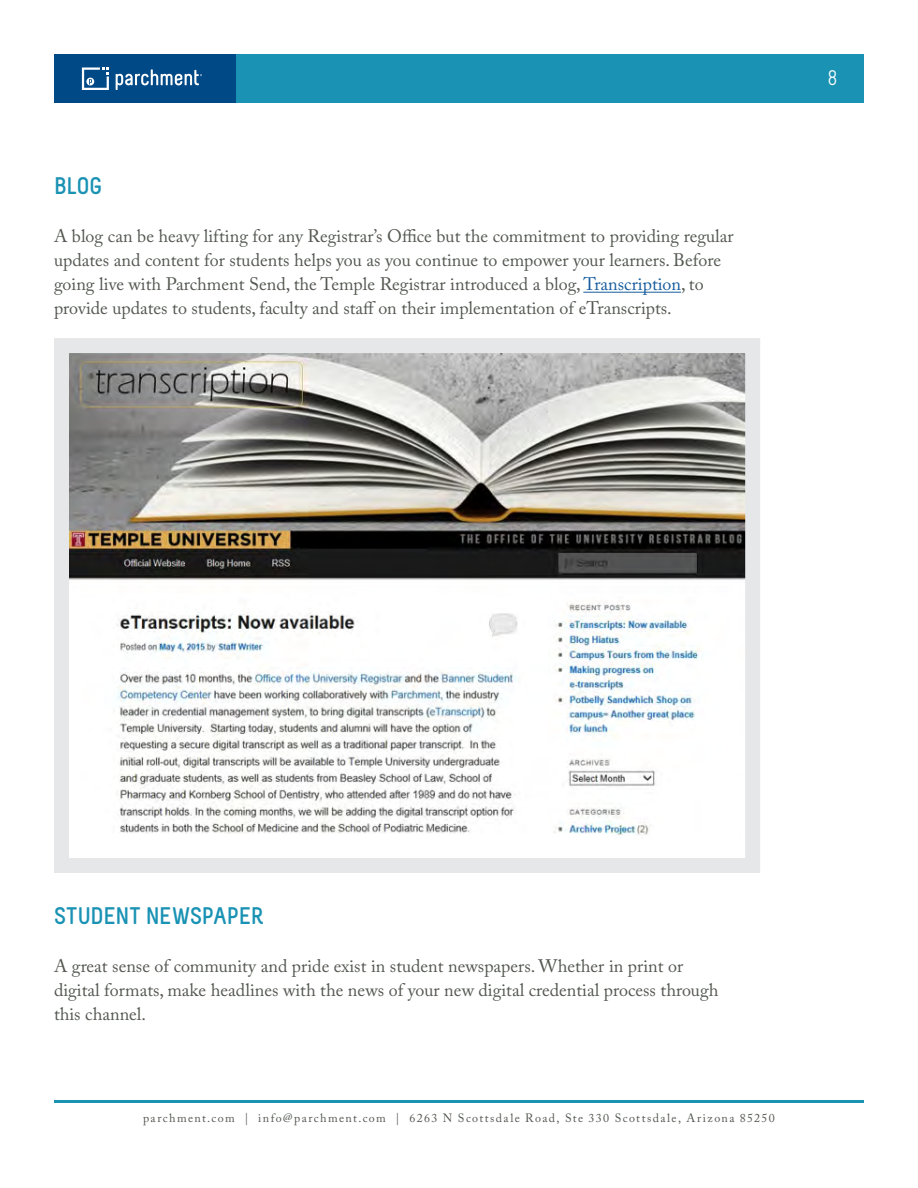
<style>
.page{position:relative;width:918px;height:1188px;background:#fff}
.page>*{position:absolute;margin:0;border:0;box-sizing:border-box;transform-origin:0 0}
.subhead{font:700 24px "Melbourne";letter-spacing:.005em;color:#1992b3}
.t1{font:21px "Melbourne";color:#fff}
.Body{font:18px/24px "Adobe Caslon Pro";color:#535850}
.t2{font:12px "Adobe Caslon Pro";letter-spacing:.115em;color:#535850}
.s1{color:#175d9e}
</style>
<div class="page">
<div style="left:236px;top:54px;width:628px;height:49px;background:#1992b3"></div>
<div style="left:54px;top:54px;width:182px;height:49px;background:#004987"></div>
<hr style="left:54px;top:1100px;width:810px;height:3px;background:#1992b3">
<svg style="left:116px;top:69px;width:86px;height:21px"></svg>
<svg style="left:82px;top:68px;width:27px;height:22px"></svg>
<hr style="left:583px;top:292px;width:98px;height:1px;background:#175d9e">
<img style="left:70px;top:354px;width:674px;height:481px">
<div style="left:54px;top:338px;width:706px;height:535px;border:15px solid #e6e7e9"></div>
<p class="subhead" style="left:54px;top:174px;width:50px">BLOG</p>
<p class="Body" style="left:54px;top:224px;width:681px">A blog can be heavy lifting for any Registrar’s Office but the commitment to providing regular updates and content for students helps you as you continue to empower your learners. Before going live with Parchment Send, the Temple Registrar introduced a blog, <span class="s1">Transcription</span>, to provide updates to students, faculty and staff on their implementation of eTranscripts.</p>
<p class="t1" style="left:828px;top:67px;width:11px">8</p>
<p class="subhead" style="left:54px;top:903px;width:211px">STUDENT NEWSPAPER</p>
<p class="Body" style="left:54px;top:954px;width:666px">A great sense of community and pride exist in student newspapers. Whether in print or digital formats, make headlines with the news of your new digital credential process through this channel.</p>
<p class="t2" style="left:143px;top:1111px;width:633px">parchment.com | info@parchment.com | 6263 N Scottsdale Road, Ste 330 Scottsdale, Arizona 85250</p>
</div>
